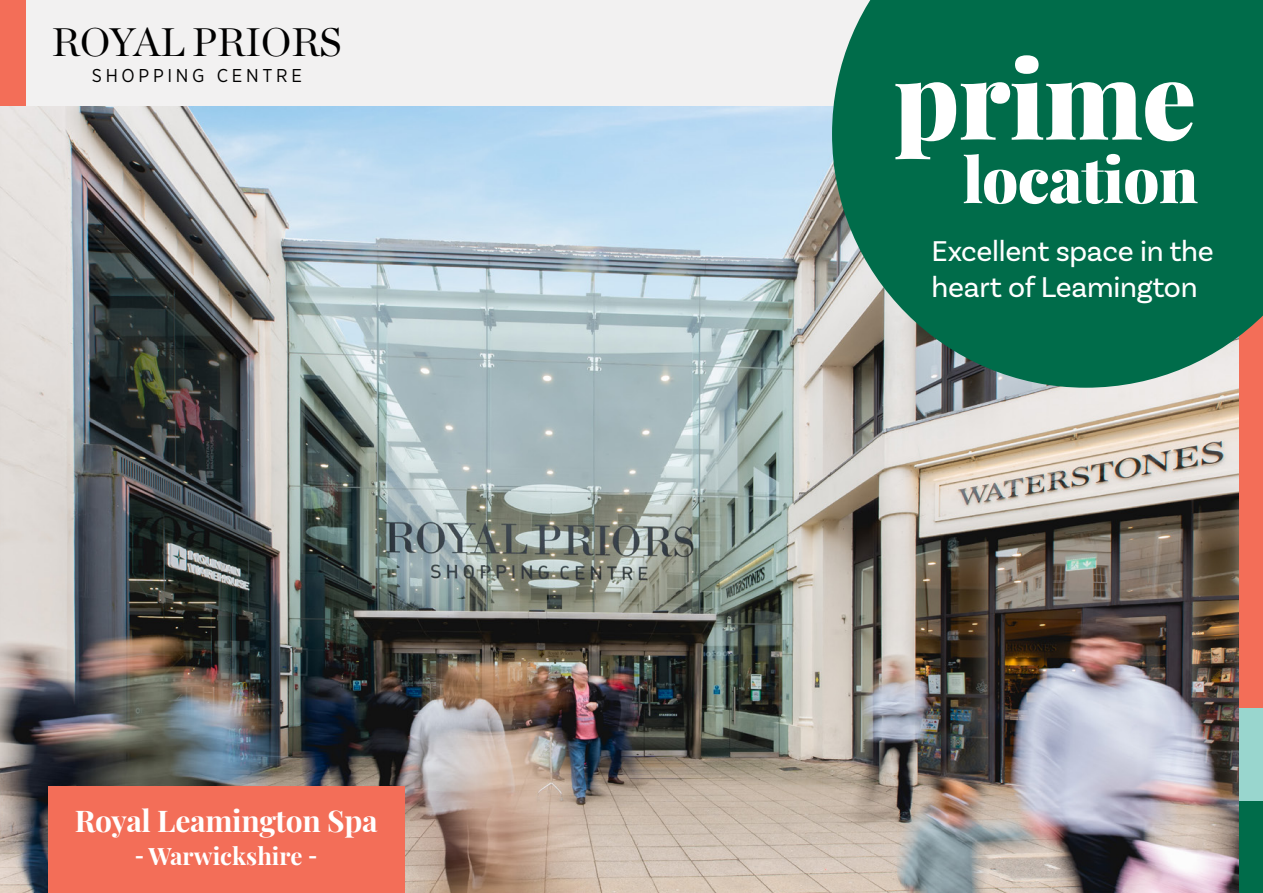
<style>
.page{position:relative;width:1263px;height:893px;background:#f2f1f1}
.page>*{position:absolute;margin:0;border:0;box-sizing:border-box;transform-origin:0 0}
.t1{font:900 108px "Playfair Display";letter-spacing:-.01em;color:#fff}
.t2{font:900 63px "Playfair Display";letter-spacing:-.01em;color:#fff}
.t3{font:39.75px "Chronicle Display";color:#000}
.t4{font:30px/36px "Basic Sans";letter-spacing:-.01em;color:#fff}
.t5{font:700 30px "Playfair Display";letter-spacing:-.01em;color:#fff}
.t6{font:700 24px "Playfair Display";color:#fff}
.t7{font:18.6px "Gotham Narrow";letter-spacing:.2em;color:#000}
.s1{font-family:"Basic Sans"}
</style>
<div class="page">
<div style="left:1238px;top:708px;width:25px;height:93px;background:#99d6ce"></div>
<div style="left:1238px;top:0;width:25px;height:708px;background:#f36e58"></div>
<div style="left:1238px;top:801px;width:25px;height:92px;background:#006c4a"></div>
<div style="left:0;top:0;width:26px;height:106px;background:#f36e58"></div>
<img style="left:0;top:106px;width:1238px;height:787px">
<svg style="left:832px;top:0;width:431px;height:388px;background:#157355"></svg>
<div style="left:48px;top:787px;width:356px;height:106px;background:#f36e58"></div>
<h3 class="t3" style="left:52px;top:12px;width:291px">ROYAL PRIORS</h3>
<p class="t7" style="left:92px;top:64px;width:212px">SHOPPING CENTRE</p>
<p class="t5" style="left:75px;top:797px;width:304px">Royal Leamington Spa</p>
<p class="t6" style="left:135px;top:837px;width:184px"><span class="s1">-</span> Warwickshire <span class="s1">-</span></p>
<h1 class="t1" style="left:893px;top:14px;width:304px">prime</h1>
<h2 class="t2" style="left:963px;top:130px;width:237px">location</h2>
<p class="t4" style="left:932px;top:232px;width:284px">Excellent space in the heart of Leamington</p>
</div>
